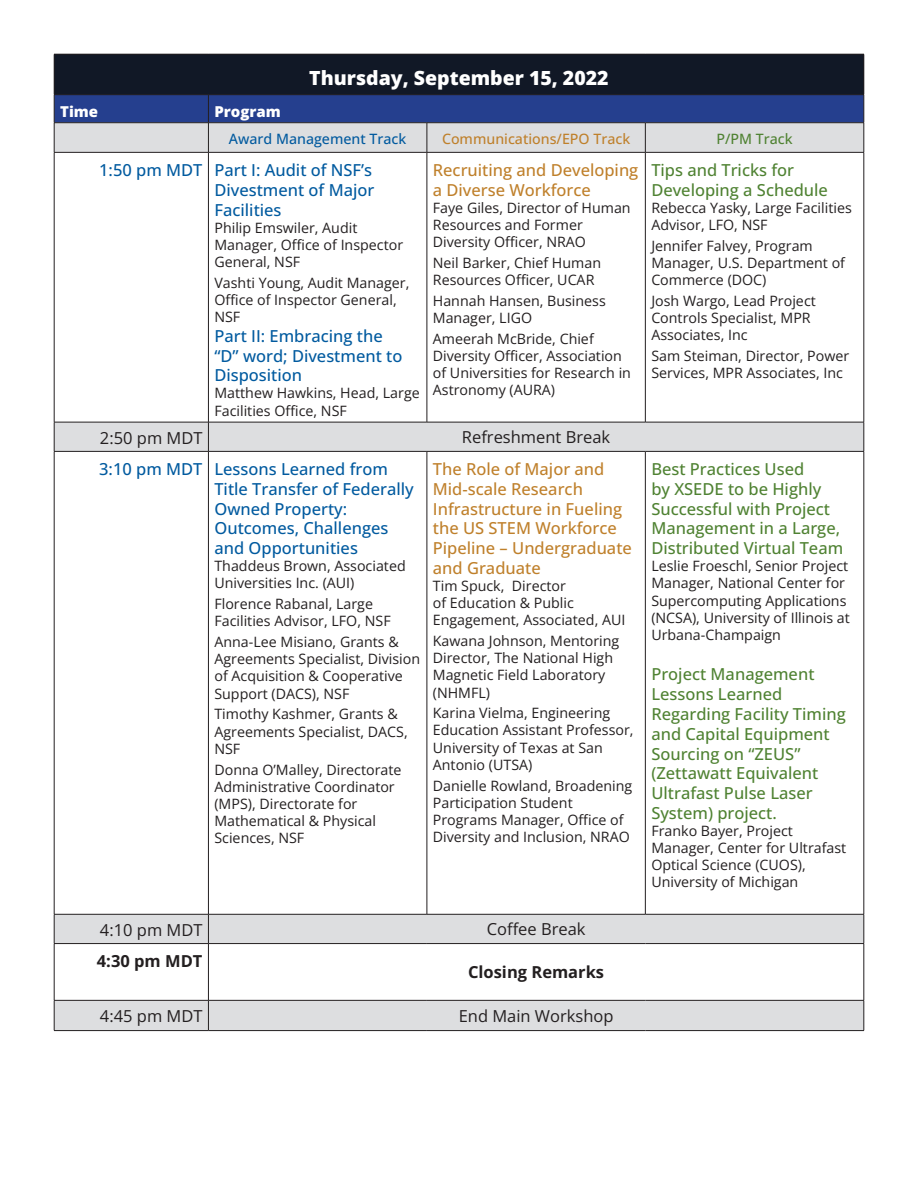
<style>
.page{position:relative;width:918px;height:1188px;background:#fff}
.page>*{position:absolute;margin:0;border:0;box-sizing:border-box;transform-origin:0 0}
.t1{font:800 19.5px "Open Sans";color:#fff}
.P_PM_Track_Session{font:500 16.5px/19.8px "Open Sans";color:#4f8232}
.Awards_and_Midscale{font:500 16.5px/19.8px "Open Sans";color:#015a9f}
.Speakers_in_Tracks{font:500 16.5px/19.8px "Open Sans";color:#bf802b}
.Break_Titles{font:16.5px "Open Sans";color:#231f20}
.EPO_Comms_Session_Na{font:500 16.5px/19.8px "Open Sans";color:#bf802b}
.Break_Times{font:16.5px "Open Sans";color:#231f20}
.Lunch_Text{font:700 16.5px "Open Sans";color:#231f20}
.Session_Time{font:500 16.5px "Open Sans";color:#015a9f}
.Meal_Time{font:700 16.5px "Open Sans";color:#231f20}
.t2{font:800 15px "Open Sans";color:#fff}
.Speakers_in_Tracks-2{font:14.25px/17.1px "Open Sans";color:#231f20}
.EPO_Comms_Header{font:500 14.25px "Open Sans";color:#bf802b}
.Awards_-_header{font:500 14.25px "Open Sans";color:#015a9f}
.P_PM_Track_Header{font:500 14.25px "Open Sans";color:#4f8232}
</style>
<div class="page">
<div style="left:54px;top:54px;width:810px;height:41px;background:#111826"></div>
<svg style="left:55px;top:423px;width:809px;height:607px"></svg>
<hr style="left:54px;top:54px;width:154px;height:1px;background:#231f20">
<hr style="left:54px;top:54px;width:1px;height:40px;background:#231f20">
<hr style="left:208px;top:54px;width:219px;height:1px;background:#231f20">
<hr style="left:427px;top:54px;width:218px;height:1px;background:#231f20">
<hr style="left:645px;top:54px;width:219px;height:1px;background:#231f20">
<hr style="left:864px;top:54px;width:1px;height:40px;background:#231f20">
<hr style="left:54px;top:94px;width:154px;height:1px;background:#231f20">
<hr style="left:208px;top:94px;width:219px;height:1px;background:#231f20">
<hr style="left:427px;top:94px;width:218px;height:1px;background:#231f20">
<hr style="left:645px;top:94px;width:219px;height:1px;background:#231f20">
<svg style="left:54px;top:95px;width:811px;height:57px;background:#818db4"></svg>
<hr style="left:54px;top:152px;width:154px;height:1px;background:#231f20">
<hr style="left:54px;top:153px;width:1px;height:269px;background:#231f20">
<hr style="left:208px;top:152px;width:219px;height:1px;background:#231f20">
<hr style="left:208px;top:153px;width:1px;height:269px;background:#231f20">
<hr style="left:427px;top:152px;width:218px;height:1px;background:#231f20">
<hr style="left:427px;top:153px;width:1px;height:269px;background:#231f20">
<hr style="left:645px;top:152px;width:219px;height:1px;background:#231f20">
<hr style="left:645px;top:153px;width:1px;height:269px;background:#231f20">
<hr style="left:864px;top:153px;width:1px;height:269px;background:#231f20">
<hr style="left:54px;top:422px;width:154px;height:1px;background:#231f20">
<svg style="left:54px;top:422px;width:1px;height:29px"></svg>
<hr style="left:208px;top:422px;width:219px;height:1px;background:#231f20">
<svg style="left:208px;top:422px;width:1px;height:29px"></svg>
<hr style="left:427px;top:422px;width:218px;height:1px;background:#231f20">
<hr style="left:645px;top:422px;width:219px;height:1px;background:#231f20">
<svg style="left:864px;top:422px;width:1px;height:29px"></svg>
<hr style="left:54px;top:451px;width:154px;height:1px;background:#231f20">
<hr style="left:54px;top:452px;width:1px;height:462px;background:#231f20">
<hr style="left:208px;top:451px;width:219px;height:1px;background:#231f20">
<hr style="left:208px;top:452px;width:1px;height:462px;background:#231f20">
<hr style="left:427px;top:451px;width:218px;height:1px;background:#231f20">
<hr style="left:427px;top:452px;width:1px;height:462px;background:#231f20">
<hr style="left:645px;top:451px;width:219px;height:1px;background:#231f20">
<hr style="left:645px;top:452px;width:1px;height:462px;background:#231f20">
<hr style="left:864px;top:452px;width:1px;height:462px;background:#231f20">
<hr style="left:54px;top:914px;width:154px;height:1px;background:#231f20">
<svg style="left:54px;top:914px;width:1px;height:29px"></svg>
<hr style="left:208px;top:914px;width:219px;height:1px;background:#231f20">
<svg style="left:208px;top:914px;width:1px;height:29px"></svg>
<hr style="left:427px;top:914px;width:218px;height:1px;background:#231f20">
<hr style="left:645px;top:914px;width:219px;height:1px;background:#231f20">
<svg style="left:864px;top:914px;width:1px;height:29px"></svg>
<hr style="left:54px;top:943px;width:154px;height:1px;background:#231f20">
<hr style="left:54px;top:944px;width:1px;height:56px;background:#231f20">
<hr style="left:208px;top:943px;width:219px;height:1px;background:#231f20">
<hr style="left:208px;top:944px;width:1px;height:56px;background:#231f20">
<hr style="left:427px;top:943px;width:218px;height:1px;background:#231f20">
<hr style="left:645px;top:943px;width:219px;height:1px;background:#231f20">
<hr style="left:864px;top:944px;width:1px;height:56px;background:#231f20">
<hr style="left:54px;top:1000px;width:154px;height:1px;background:#231f20">
<svg style="left:54px;top:1001px;width:1px;height:29px"></svg>
<hr style="left:208px;top:1000px;width:219px;height:1px;background:#231f20">
<svg style="left:208px;top:1001px;width:1px;height:29px"></svg>
<hr style="left:427px;top:1000px;width:218px;height:1px;background:#231f20">
<hr style="left:645px;top:1000px;width:219px;height:1px;background:#231f20">
<svg style="left:864px;top:1001px;width:1px;height:29px"></svg>
<hr style="left:54px;top:1030px;width:154px;height:1px;background:#231f20">
<hr style="left:208px;top:1030px;width:219px;height:1px;background:#231f20">
<hr style="left:427px;top:1030px;width:218px;height:1px;background:#231f20">
<hr style="left:645px;top:1030px;width:219px;height:1px;background:#231f20">
<p class="t1" style="left:309px;top:64px;width:301px">Thursday, September 15, 2022</p>
<p class="t2" style="left:60px;top:101px;width:40px">Time</p>
<p class="t2" style="left:214px;top:101px;width:68px">Program</p>
<p class="Awards_-_header" style="left:229px;top:129px;width:179px">Award Management Track</p>
<p class="EPO_Comms_Header" style="left:442px;top:129px;width:190px">Communications/EPO Track</p>
<p class="P_PM_Track_Header" style="left:716px;top:129px;width:78px">P/PM Track</p>
<p class="Awards_and_Midscale" style="left:214px;top:160px;width:161px;text-indent:-115px">1:50 pm MDT Part I: Audit of NSF’s<br>Divestment of Major<br>Facilities</p>
<p class="Speakers_in_Tracks-2" style="left:214px;top:219px;width:190px">Philip Emswiler, Audit<br>Manager, Office of Inspector<br>General, NSF</p>
<p class="Speakers_in_Tracks-2" style="left:214px;top:274px;width:196px">Vashti Young, Audit Manager,<br>Office of Inspector General,<br>NSF</p>
<p class="Awards_and_Midscale" style="left:214px;top:325px;width:189px">Part II: Embracing the “D” word; Divestment to<br>Disposition</p>
<p class="Speakers_in_Tracks-2" style="left:214px;top:384px;width:207px">Matthew Hawkins, Head, Large<br>Facilities Office, NSF</p>
<p class="P_PM_Track_Session" style="left:651px;top:160px;width:178px">Tips and Tricks for<br>Developing a Schedule</p>
<p class="Speakers_in_Tracks-2" style="left:651px;top:199px;width:202px">Rebecca Yasky, Large Facilities<br>Advisor, LFO, NSF</p>
<p class="Speakers_in_Tracks-2" style="left:651px;top:237px;width:195px">Jennifer Falvey, Program<br>Manager, U.S. Department of<br>Commerce (DOC)</p>
<p class="Speakers_in_Tracks-2" style="left:651px;top:292px;width:166px">Josh Wargo, Lead Project<br>Controls Specialist, MPR<br>Associates, Inc</p>
<p class="Speakers_in_Tracks-2" style="left:651px;top:347px;width:199px">Sam Steiman, Director, Power<br>Services, MPR Associates, Inc</p>
<p class="EPO_Comms_Session_Na" style="left:433px;top:160px;width:207px">Recruiting and Developing a Diverse Workforce</p>
<p class="Speakers_in_Tracks-2" style="left:433px;top:199px;width:199px">Faye Giles, Director of Human<br>Resources and Former<br>Diversity Officer, NRAO</p>
<p class="Speakers_in_Tracks-2" style="left:433px;top:254px;width:170px">Neil Barker, Chief Human<br>Resources Officer, UCAR</p>
<p class="Speakers_in_Tracks-2" style="left:433px;top:292px;width:175px">Hannah Hansen, Business<br>Manager, LIGO</p>
<p class="Speakers_in_Tracks-2" style="left:433px;top:330px;width:200px">Ameerah McBride, Chief<br>Diversity Officer, Association of Universities for Research in<br>Astronomy (AURA)</p>
<p class="Break_Times" style="left:100px;top:426px;width:104px">2:50 pm MDT</p>
<p class="Break_Titles" style="left:462px;top:426px;width:150px">Refreshment Break</p>
<p class="Session_Time" style="left:99px;top:458px;width:105px">3:10 pm MDT</p>
<p class="Awards_and_Midscale" style="left:214px;top:459px;width:201px">Lessons Learned from<br>Title Transfer of Federally<br>Owned Property:<br>Outcomes, Challenges and Opportunities</p>
<p class="Speakers_in_Tracks-2" style="left:214px;top:557px;width:193px">Thaddeus Brown, Associated<br>Universities Inc. (AUI)</p>
<p class="Speakers_in_Tracks-2" style="left:214px;top:595px;width:178px">Florence Rabanal, Large<br>Facilities Advisor, LFO, NSF</p>
<p class="Speakers_in_Tracks-2" style="left:214px;top:633px;width:207px">Anna-Lee Misiano, Grants &amp;<br>Agreements Specialist, Division of Acquisition &amp; Cooperative<br>Support (DACS), NSF</p>
<p class="Speakers_in_Tracks-2" style="left:214px;top:705px;width:195px">Timothy Kashmer, Grants &amp;<br>Agreements Specialist, DACS,<br>NSF</p>
<p class="Speakers_in_Tracks-2" style="left:214px;top:760px;width:189px">Donna O’Malley, Directorate<br>Administrative Coordinator (MPS), Directorate for<br>Mathematical &amp; Physical<br>Sciences, NSF</p>
<p class="Speakers_in_Tracks" style="left:433px;top:459px;width:201px">The Role of Major and<br>Mid-scale Research<br>Infrastructure in Fueling the US STEM Workforce<br>Pipeline – Undergraduate and Graduate</p>
<p class="Speakers_in_Tracks-2" style="left:433px;top:577px;width:194px">Tim Spuck, Director<br>of Education &amp; Public<br>Engagement, Associated, AUI</p>
<p class="Speakers_in_Tracks-2" style="left:433px;top:632px;width:188px">Kawana Johnson, Mentoring<br>Director, The National High<br>Magnetic Field Laboratory (NHMFL)</p>
<p class="Speakers_in_Tracks-2" style="left:433px;top:704px;width:202px">Karina Vielma, Engineering<br>Education Assistant Professor,<br>University of Texas at San<br>Antonio (UTSA)</p>
<p class="Speakers_in_Tracks-2" style="left:433px;top:776px;width:201px">Danielle Rowland, Broadening<br>Participation Student<br>Programs Manager, Office of<br>Diversity and Inclusion, NRAO</p>
<p class="Break_Times" style="left:100px;top:918px;width:104px">4:10 pm MDT</p>
<p class="Break_Titles" style="left:487px;top:918px;width:100px">Coffee Break</p>
<p class="Meal_Time" style="left:97px;top:950px;width:107px">4:30 pm MDT</p>
<p class="Lunch_Text" style="left:468px;top:961px;width:138px">Closing Remarks</p>
<p class="Break_Times" style="left:100px;top:1005px;width:104px">4:45 pm MDT</p>
<p class="Break_Titles" style="left:459px;top:1004px;width:156px">End Main Workshop</p>
<p class="P_PM_Track_Session" style="left:651px;top:459px;width:193px">Best Practices Used<br>by XSEDE to be Highly<br>Successful with Project<br>Management in a Large,<br>Distributed Virtual Team</p>
<p class="Speakers_in_Tracks-2" style="left:651px;top:557px;width:200px">Leslie Froeschl, Senior Project<br>Manager, National Center for<br>Supercomputing Applications (NCSA), University of Illinois at<br>Urbana-Champaign</p>
<p class="P_PM_Track_Session" style="left:651px;top:664px;width:196px">Project Management<br>Lessons Learned<br>Regarding Facility Timing and Capital Equipment<br>Sourcing on “ZEUS” (Zettawatt Equivalent<br>Ultrafast Pulse Laser<br>System) project.</p>
<p class="Speakers_in_Tracks-2" style="left:651px;top:822px;width:196px">Franko Bayer, Project<br>Manager, Center for Ultrafast<br>Optical Science (CUOS),<br>University of Michigan</p>
</div>
